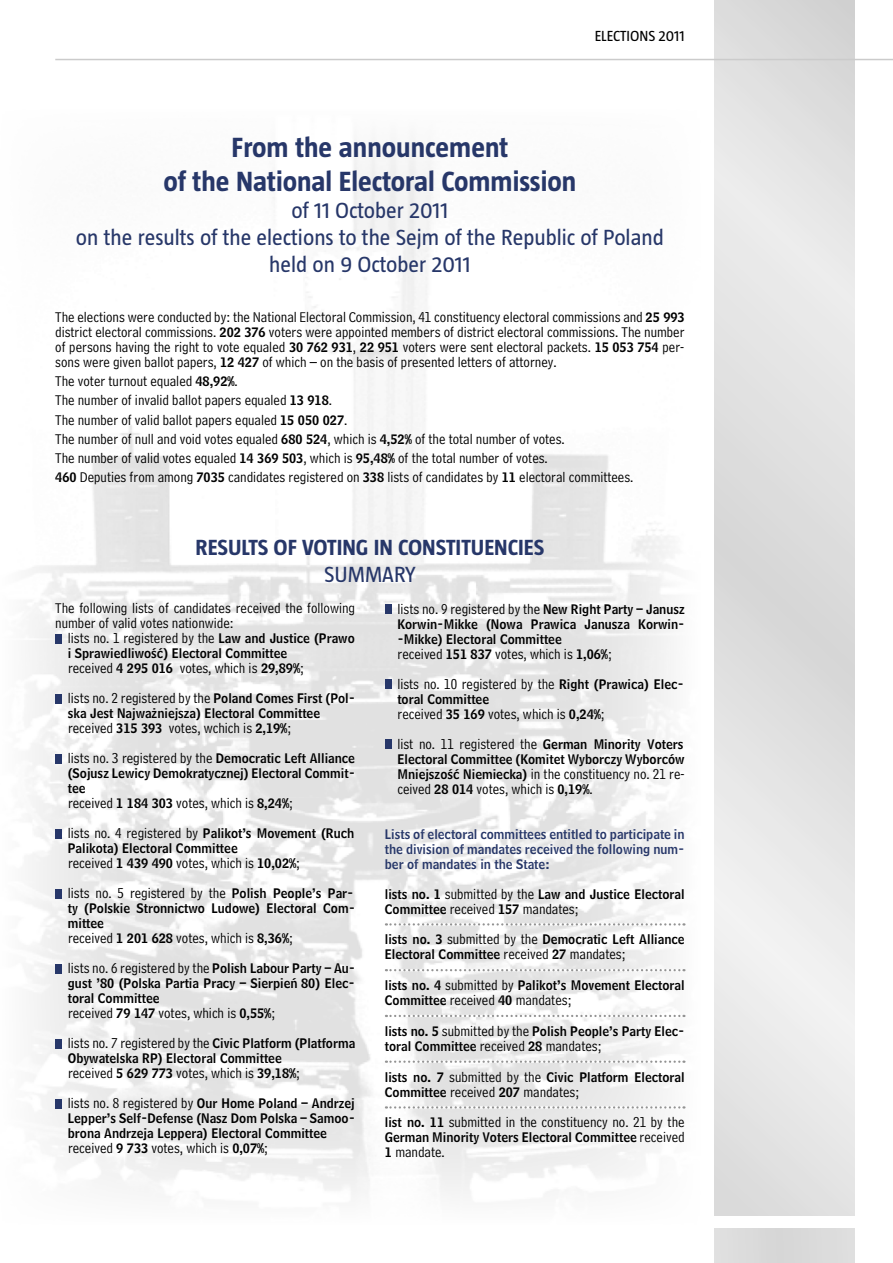
<style>
.page{position:relative;width:893px;height:1263px;background:#fff}
.page>*{position:absolute;margin:0;border:0;box-sizing:border-box;transform-origin:0 0}
.t1{font:700 28.5px "Taz CE";color:#273769}
.t2{font:22.5px "Taz CE";color:#273769}
.t3{font:700 22.5px "Taz CE";color:#273769}
.t4{font:15px "Taz CE";color:#000}
.Normalny{font:700 12px/15px "Bell Cent Sejm";color:#000}
.Normalny-2{font:12px/15px "Bell Cent Sejm";color:#000;text-align:justify}
.Normalny-3{font:700 12px/15px "Bell Cent Sejm";color:#273769;text-align:justify}
.s1{font-weight:700}
.s2{font-weight:400}
</style>
<div class="page">
<img style="left:31px;top:144px;width:655px;height:1051px">
<div style="left:714px;top:0;width:141px;height:1215px;background:linear-gradient(to bottom,#dfdfdf,#e8e8e8)"></div>
<div style="left:714px;top:1228px;width:141px;height:35px;background:#dbdbdb"></div>
<hr style="left:55px;top:59px;width:838px;height:1px;background:#cbcbcb">
<div style="left:55px;top:634px;width:7px;height:9px;background:#273769"></div>
<div style="left:55px;top:694px;width:7px;height:9px;background:#273769"></div>
<div style="left:55px;top:754px;width:7px;height:9px;background:#273769"></div>
<div style="left:55px;top:829px;width:7px;height:9px;background:#273769"></div>
<div style="left:55px;top:889px;width:7px;height:9px;background:#273769"></div>
<div style="left:55px;top:964px;width:7px;height:9px;background:#273769"></div>
<div style="left:55px;top:1039px;width:7px;height:9px;background:#273769"></div>
<div style="left:55px;top:1099px;width:7px;height:9px;background:#273769"></div>
<div style="left:385px;top:604px;width:6px;height:10px;background:#273769"></div>
<div style="left:385px;top:679px;width:6px;height:10px;background:#273769"></div>
<div style="left:385px;top:739px;width:6px;height:10px;background:#273769"></div>
<svg style="left:386px;top:923px;width:298px;height:2px"></svg>
<svg style="left:386px;top:969px;width:298px;height:2px"></svg>
<svg style="left:386px;top:1015px;width:298px;height:2px"></svg>
<svg style="left:386px;top:1060px;width:298px;height:3px"></svg>
<svg style="left:386px;top:1106px;width:298px;height:2px"></svg>
<p class="t4" style="left:595px;top:28px;width:91px">ELECTIONS 2011</p>
<p class="t1" style="left:232px;top:132px;width:278px">From the announcement</p>
<p class="t1" style="left:164px;top:166px;width:414px">of the National Electoral Commission</p>
<p class="t2" style="left:292px;top:199px;width:158px">of 11 October 2011</p>
<p class="t2" style="left:76px;top:226px;width:589px">on the results of the elections to the Sejm of the Republic of Poland</p>
<p class="t2" style="left:269px;top:253px;width:203px">held on 9 October 2011</p>
<p class="Normalny-2" style="left:55px;top:309px;width:631px">The elections were conducted by: the National Electoral Commission, 41 constituency electoral commissions and <span class="s1">25 993 </span>district electoral commissions. <span class="s1">202 376</span> voters were appointed members of district electoral commissions. The number of persons having the right to vote equaled <span class="s1">30 762 931</span>, <span class="s1">22 951</span> voters were sent electoral packets. <span class="s1">15 053 754</span> per&shy;sons were given ballot papers, <span class="s1">12 427</span> of which – on the basis of presented letters of attorney.</p>
<p class="Normalny-2" style="left:55px;top:374px;width:184px">The voter turnout equaled <span class="s1">48,92%</span>.</p>
<p class="Normalny-2" style="left:55px;top:393px;width:278px">The number of invalid ballot papers equaled <span class="s1">13 918</span>.</p>
<p class="Normalny-2" style="left:55px;top:412px;width:294px">The number of valid ballot papers equaled <span class="s1">15 050 027</span>.</p>
<p class="Normalny-2" style="left:55px;top:431px;width:511px">The number of null and void votes equaled <span class="s1">680 524</span>, which is <span class="s1">4,52%</span> of the total number of votes.</p>
<p class="Normalny-2" style="left:55px;top:451px;width:494px">The number of valid votes equaled <span class="s1">14 369 503</span>, which is <span class="s1">95,48%</span> of the total number of votes.</p>
<p class="Normalny-2" style="left:55px;top:470px;width:580px"><span class="s1">460</span> Deputies from among <span class="s1">7035</span> candidates registered on <span class="s1">338</span> lists of candidates by <span class="s1">11</span> electoral committees.</p>
<p class="t3" style="left:196px;top:535px;width:350px">RESULTS OF VOTING IN CONSTITUENCIES</p>
<p class="t2" style="left:324px;top:563px;width:93px">SUMMARY</p>
<p class="Normalny-2" style="left:55px;top:601px;width:301px">The following lists of candidates received the following number of valid votes nationwide:</p>
<p class="Normalny" style="left:68px;top:631px;width:288px"><span class="s2">lists no. 1 registered by the</span> Law and Justice (Prawo i Sprawiedliwość) Electoral Committee</p>
<p class="Normalny-2" style="left:68px;top:661px;width:237px">received <span class="s1">4 295 016</span> votes, which is <span class="s1">29,89%</span>;</p>
<p class="Normalny" style="left:68px;top:691px;width:289px"><span class="s2">lists no. 2 registered by the</span> Poland Comes First (Pol&shy;ska Jest Najważniejsza) Electoral Committee</p>
<p class="Normalny-2" style="left:68px;top:721px;width:225px">received <span class="s1">315 393</span> votes, wchich is <span class="s1">2,19%</span>;</p>
<p class="Normalny" style="left:68px;top:751px;width:289px;text-align:justify"><span class="s2">lists no. 3 registered by the</span> Democratic Left Alliance (Sojusz Lewicy Demokratycznej) Electoral Commit&shy;tee</p>
<p class="Normalny-2" style="left:68px;top:796px;width:226px">received <span class="s1">1 184 303</span> votes, which is <span class="s1">8,24%</span>;</p>
<p class="Normalny" style="left:68px;top:826px;width:288px"><span class="s2">lists no. 4 registered by</span> Palikot’s Movement (Ruch<br>Palikota) Electoral Committee</p>
<p class="Normalny-2" style="left:68px;top:856px;width:234px">received <span class="s1">1 439 490</span> votes, which is <span class="s1">10,02%</span>;</p>
<p class="Normalny" style="left:68px;top:886px;width:289px;text-align:justify"><span class="s2">lists no. 5 registered by the</span> Polish People’s Par&shy;ty (Polskie Stronnictwo Ludowe) Electoral Com&shy;mittee</p>
<p class="Normalny-2" style="left:68px;top:931px;width:226px">received <span class="s1">1 201 628</span> votes, which is <span class="s1">8,36%</span>;</p>
<p class="Normalny" style="left:68px;top:961px;width:289px;text-align:justify"><span class="s2">lists no. 6 registered by the</span> Polish Labour Party – Au&shy;gust ’80 (Polska Partia Pracy – Sierpień 80) Elec&shy;toral Committee</p>
<p class="Normalny-2" style="left:68px;top:1006px;width:209px">received <span class="s1">79 147</span> votes, which is <span class="s1">0,55%</span>;</p>
<p class="Normalny" style="left:68px;top:1036px;width:289px"><span class="s2">lists no. 7 registered by the</span> Civic Platform (Platforma<br>Obywatelska RP) Electoral Committee</p>
<p class="Normalny-2" style="left:68px;top:1066px;width:234px">received <span class="s1">5 629 773</span> votes, which is <span class="s1">39,18%</span>;</p>
<p class="Normalny" style="left:68px;top:1096px;width:289px;text-align:justify"><span class="s2">lists no. 8 registered by</span> Our Home Poland – Andrzej Lepper’s Self-Defense (Nasz Dom Polska – Samoo&shy;brona Andrzeja Leppera) Electoral Committee</p>
<p class="Normalny-2" style="left:68px;top:1141px;width:202px">received <span class="s1">9 733</span> votes, which is <span class="s1">0,07%</span>;</p>
<p class="Normalny" style="left:397px;top:601px;width:289px;text-align:justify"><span class="s2">lists no. 9 registered by the</span> New Right Party – Janusz Korwin-Mikke (Nowa Prawica Janusza Korwin--Mikke) Electoral Committee</p>
<p class="Normalny-2" style="left:398px;top:646px;width:216px">received <span class="s1">151 837</span> votes, which is <span class="s1">1,06%</span>;</p>
<p class="Normalny" style="left:397px;top:676px;width:288px"><span class="s2">lists no. 10 registered by the</span> Right (Prawica) Elec&shy;toral Committee</p>
<p class="Normalny-2" style="left:398px;top:706px;width:209px">received <span class="s1">35 169</span> votes, which is <span class="s1">0,24%</span>;</p>
<p class="Normalny" style="left:397px;top:736px;width:289px;text-align:justify"><span class="s2">list no. 11 registered the</span> German Minority Voters Electoral Committee (Komitet Wyborczy Wyborców Mniejszość Niemiecka) <span class="s2">in the constituency no. 21 re&shy;ceived</span> 28 014 <span class="s2">votes, which is</span> 0,19%<span class="s2">.</span></p>
<p class="Normalny-3" style="left:385px;top:826px;width:301px">Lists of electoral committees entitled to participate in the division of mandates received the following num&shy;ber of mandates in the State:</p>
<p class="Normalny" style="left:385px;top:886px;width:301px">lists no. 1 <span class="s2">submitted by the</span> Law and Justice Electoral<br>Committee <span class="s2">received</span> 157 <span class="s2">mandates;</span></p>
<p class="Normalny" style="left:385px;top:932px;width:301px">lists no. 3 <span class="s2">submitted by the</span> Democratic Left Alliance<br>Electoral Committee <span class="s2">received</span> 27 <span class="s2">mandates;</span></p>
<p class="Normalny" style="left:385px;top:978px;width:301px">lists no. 4 <span class="s2">submitted by</span> Palikot’s Movement Electoral<br>Committee <span class="s2">received</span> 40 <span class="s2">mandates;</span></p>
<p class="Normalny" style="left:385px;top:1023px;width:301px">lists no. 5 <span class="s2">submitted by the</span> Polish People’s Party Elec&shy;toral Committee <span class="s2">received</span> 28 <span class="s2">mandates;</span></p>
<p class="Normalny" style="left:385px;top:1069px;width:301px">lists no. 7 <span class="s2">submitted by the</span> Civic Platform Electoral<br>Committee <span class="s2">received</span> 207 <span class="s2">mandates;</span></p>
<p class="Normalny-2" style="left:385px;top:1115px;width:301px"><span class="s1">list no. 11</span> submitted in the constituency no. 21 by the <span class="s1">German Minority Voters Electoral Committee</span> received <span class="s1">1</span> mandate.</p>
</div>
